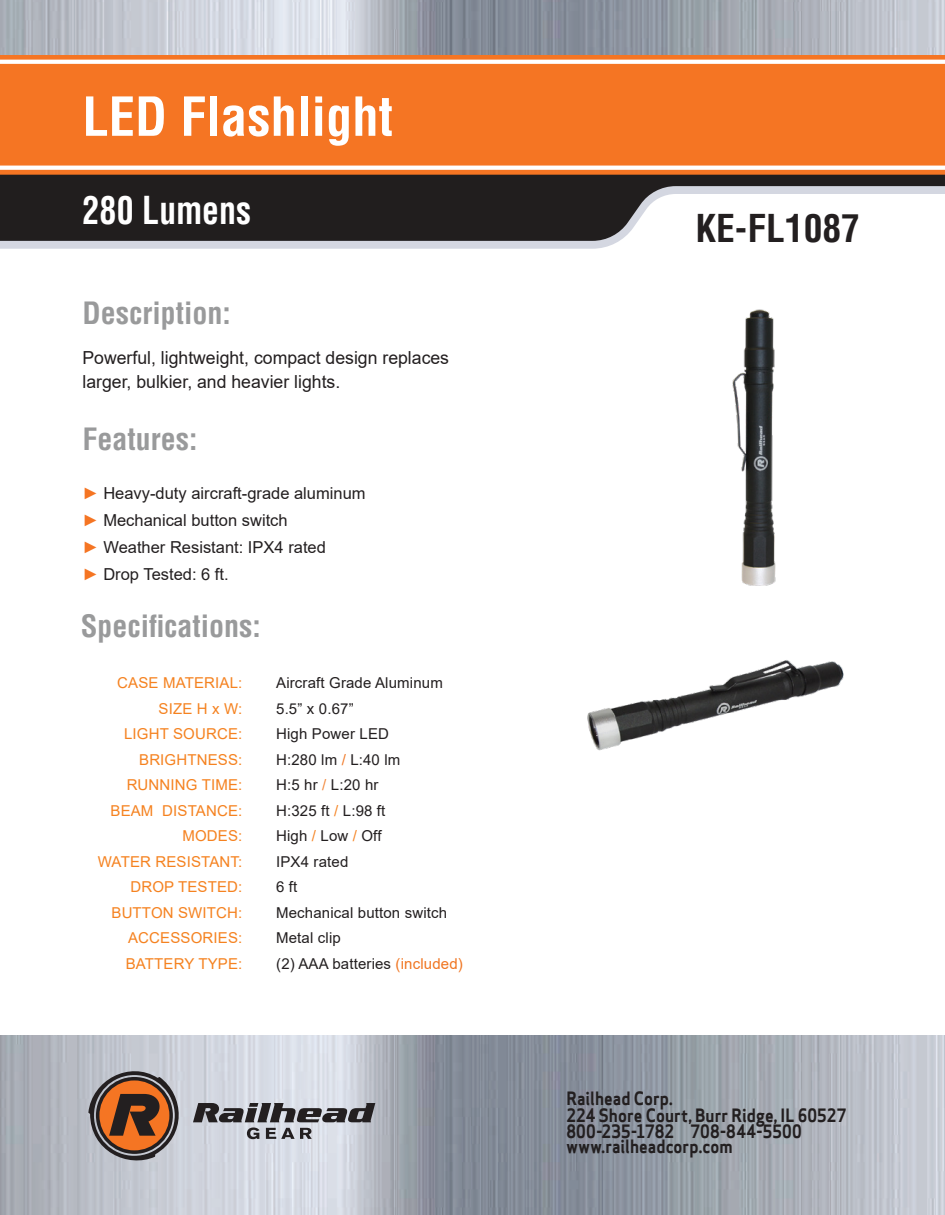
<style>
.page{position:relative;width:945px;height:1215px;background:#fff}
.page>*{position:absolute;margin:0;border:0;box-sizing:border-box;transform-origin:0 0}
.t1{font:700 condensed 52.5px "Helvetica LT Std";color:#fff}
.t2{font:700 condensed 37.65px "Helvetica LT Std";letter-spacing:.005em;color:#fff;scale:.9 1}
.t3{font:700 condensed 37.5px "Helvetica LT Std";color:#231f20}
.t4{font:700 condensed 30px "Helvetica LT Std";color:#999a9b}
.t5{font:700 18px/16px "Apex Sans";letter-spacing:.005em;color:#231f20;scale:.9 1}
.t6{font:18px/24px "Arial";color:#231f20}
.t7{font:16.5px/27px "Arial";color:#231f20}
.t8{font:15px/25.5px "Arial";letter-spacing:.01em;color:#231f20}
.t9{font:15px/25.5px "Arial";letter-spacing:.01em;color:#f58220;text-align:right}
.s1{color:#f57523}
.s2{color:#f07622}
.s3{color:#f28536}
.s4{color:#f58220}
</style>
<div class="page">
<img style="left:0;top:0;width:945px;height:1215px">
<div style="left:0;top:124px;width:945px;height:911px;background:#fff"></div>
<svg style="left:247px;top:1128px;width:13px;height:11px"></svg>
<svg style="left:266px;top:1128px;width:46px;height:11px"></svg>
<svg style="left:88px;top:1060px;width:99px;height:109px"></svg>
<svg style="left:193px;top:1103px;width:182px;height:19px"></svg>
<div style="left:0;top:55px;width:945px;height:120px;background:#f57523"></div>
<svg style="left:0;top:60px;width:945px;height:4px;fill:#fff"></svg>
<svg style="left:0;top:241px;width:619px;height:8px;fill:#d4d7e1"></svg>
<svg style="left:0;top:175px;width:945px;height:66px;fill:#211e1e"></svg>
<svg style="left:0;top:166px;width:945px;height:4px;fill:#fff"></svg>
<img style="left:587px;top:660px;width:257px;height:91px">
<img style="left:732px;top:309px;width:44px;height:277px">
<h1 class="t1" style="left:82px;top:84px;width:312px">LED Flashlight</h1>
<h2 class="t2" style="left:82px;top:187px;width:189px">280 Lumens</h2>
<h3 class="t4" style="left:82px;top:294px;width:150px">Description:</h3>
<p class="t6" style="left:82px;top:346px;width:368px">Powerful, lightweight, compact design replaces larger, bulkier, and heavier lights.</p>
<h3 class="t4" style="left:82px;top:420px;width:116px">Features:</h3>
<p class="t7" style="left:82px;top:480px;width:285px"><span class="s1">►</span> Heavy-duty aircraft-grade aluminum <span class="s1">►</span> Mechanical button switch<br><span class="s1">►</span> Weather Resistant: IPX4 rated<br><span class="s1">►</span> Drop Tested: 6 ft.</p>
<h3 class="t4" style="left:81px;top:608px;width:182px">Specifications:</h3>
<p class="t9" style="left:98px;top:670px;width:146px">CASE MATERIAL:<br>SIZE H x W:<br>LIGHT SOURCE:<br>BRIGHTNESS:<br>RUNNING TIME:<br>BEAM DISTANCE:<br>MODES:<br>WATER RESISTANT:<br>DROP TESTED:<br>BUTTON SWITCH:<br>ACCESSORIES:<br>BATTERY TYPE:</p>
<p class="t8" style="left:276px;top:670px;width:188px">Aircraft Grade Aluminum<br>5.5” x 0.67”<br>High Power LED<br>H:280 lm <span class="s2">/</span> L:40 lm<br>H:5 hr <span class="s3">/</span> L:20 hr<br>H:325 ft <span class="s4">/</span> L:98 ft<br>High <span class="s4">/</span> Low <span class="s4">/</span> Off<br>IPX4 rated<br>6 ft<br>Mechanical button switch<br>Metal clip<br>(2) AAA batteries <span class="s2">(included)</span></p>
<h3 class="t3" style="left:695px;top:205px;width:166px">KE-FL1087</h3>
<p class="t5" style="left:566px;top:1091px;width:313px">Railhead Corp.<br>224 Shore Court, Burr Ridge, IL 60527<br>800-235-1782 708-844-5500 www.railheadcorp.com</p>
</div>
